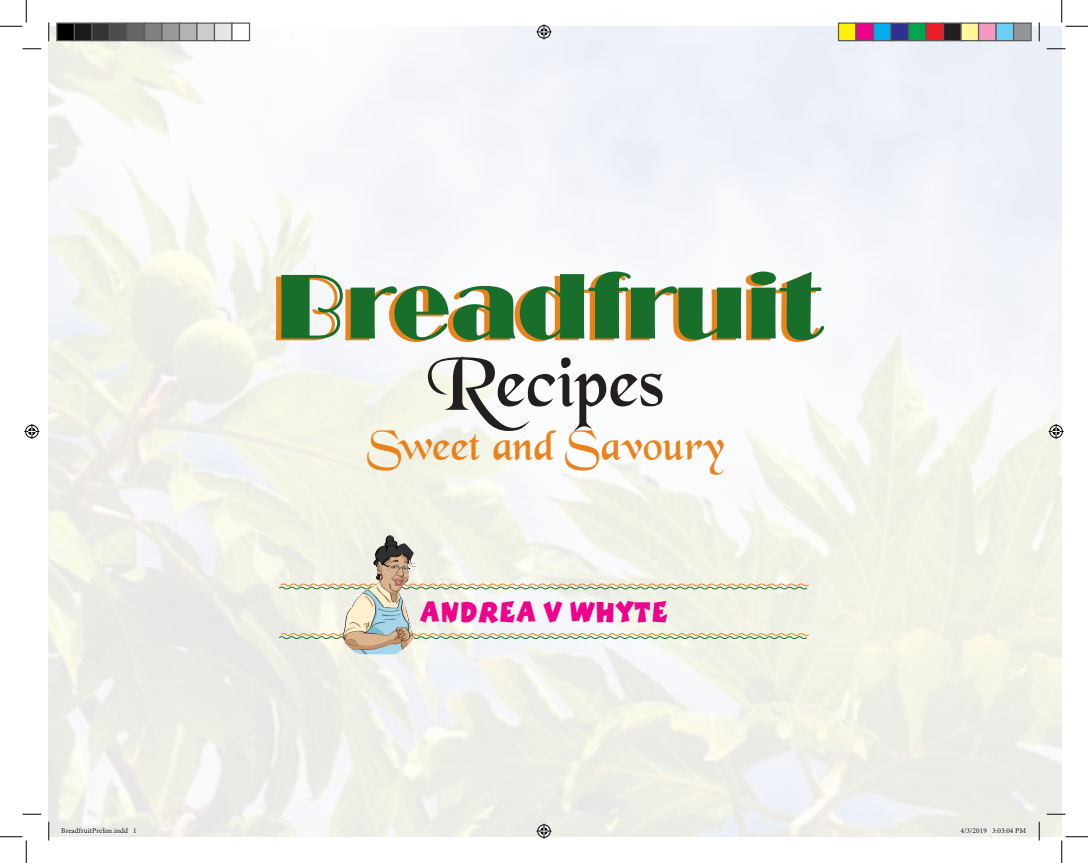
<style>
.page{position:relative;width:1088px;height:863px;background:#fff}
.page>*{position:absolute;margin:0;border:0;box-sizing:border-box;transform-origin:0 0}
.t1{font:90px "Broadway BT";color:#176f2b}
.t2{font:75px "Black Chancery";color:#231f20}
.t3{font:45px "Black Chancery";color:#ea821c}
.t4{font:30px "Boink Let Plain";color:#ed028c}
.t5{font:7.5px "Minion Pro";color:#000}
</style>
<div class="page">
<svg style="left:278px;top:582px;width:531px;height:8px"></svg>
<svg style="left:278px;top:632px;width:531px;height:7px"></svg>
<img style="left:342px;top:535px;width:74px;height:119px">
<svg style="left:22px;top:48px;width:19px;height:2px"></svg>
<svg style="left:1046px;top:48px;width:19px;height:2px"></svg>
<svg style="left:22px;top:813px;width:19px;height:2px"></svg>
<svg style="left:1046px;top:813px;width:19px;height:2px"></svg>
<svg style="left:48px;top:22px;width:2px;height:19px"></svg>
<svg style="left:48px;top:821px;width:2px;height:19px"></svg>
<svg style="left:1038px;top:22px;width:2px;height:19px"></svg>
<svg style="left:1038px;top:821px;width:2px;height:19px"></svg>
<svg style="left:0;top:0;width:27px;height:27px"></svg>
<svg style="left:0;top:836px;width:27px;height:26px"></svg>
<svg style="left:1061px;top:0;width:27px;height:27px"></svg>
<svg style="left:1061px;top:836px;width:27px;height:26px"></svg>
<svg style="left:536px;top:24px;width:15px;height:15px"></svg>
<svg style="left:536px;top:823px;width:15px;height:15px"></svg>
<svg style="left:24px;top:424px;width:15px;height:15px"></svg>
<svg style="left:1048px;top:424px;width:15px;height:15px"></svg>
<div style="left:57px;top:23px;width:17px;height:18px;background:#000"></div>
<div style="left:56px;top:22px;width:19px;height:19px;border:1px solid #595959"></div>
<div style="left:74px;top:23px;width:18px;height:18px;background:#1a1a1a"></div>
<div style="left:74px;top:22px;width:18px;height:19px;border:1px solid #595959"></div>
<div style="left:92px;top:23px;width:17px;height:18px;background:#333"></div>
<div style="left:91px;top:22px;width:19px;height:19px;border:1px solid #595959"></div>
<div style="left:109px;top:23px;width:18px;height:18px;background:#4d4d4d"></div>
<div style="left:109px;top:22px;width:19px;height:19px;border:1px solid #595959"></div>
<div style="left:127px;top:23px;width:17px;height:18px;background:#666"></div>
<div style="left:126px;top:22px;width:19px;height:19px;border:1px solid #595959"></div>
<div style="left:144px;top:23px;width:18px;height:18px;background:#808080"></div>
<div style="left:144px;top:22px;width:18px;height:19px;border:1px solid #595959"></div>
<div style="left:162px;top:23px;width:17px;height:18px;background:#999"></div>
<div style="left:161px;top:22px;width:19px;height:19px;border:1px solid #595959"></div>
<div style="left:179px;top:23px;width:18px;height:18px;background:#b3b3b3"></div>
<div style="left:179px;top:22px;width:19px;height:19px;border:1px solid #595959"></div>
<div style="left:197px;top:23px;width:17px;height:18px;background:#ccc"></div>
<div style="left:196px;top:22px;width:19px;height:19px;border:1px solid #595959"></div>
<div style="left:214px;top:23px;width:18px;height:18px;background:#e6e6e6"></div>
<div style="left:214px;top:22px;width:18px;height:19px;border:1px solid #595959"></div>
<div style="left:231px;top:22px;width:19px;height:19px;border:1px solid #595959"></div>
<div style="left:838px;top:23px;width:18px;height:18px;background:#fff101"></div>
<div style="left:838px;top:22px;width:18px;height:19px;border:1px solid #595959"></div>
<div style="left:856px;top:23px;width:17px;height:18px;background:#ed028c"></div>
<div style="left:855px;top:22px;width:19px;height:19px;border:1px solid #595959"></div>
<div style="left:873px;top:23px;width:18px;height:18px;background:#00aeef"></div>
<div style="left:872px;top:22px;width:19px;height:19px;border:1px solid #595959"></div>
<div style="left:891px;top:23px;width:17px;height:18px;background:#2e3092"></div>
<div style="left:890px;top:22px;width:19px;height:19px;border:1px solid #595959"></div>
<div style="left:908px;top:23px;width:18px;height:18px;background:#00a54f"></div>
<div style="left:908px;top:22px;width:18px;height:19px;border:1px solid #595959"></div>
<div style="left:926px;top:23px;width:17px;height:18px;background:#ee1d23"></div>
<div style="left:925px;top:22px;width:19px;height:19px;border:1px solid #595959"></div>
<div style="left:943px;top:23px;width:18px;height:18px;background:#231f20"></div>
<div style="left:942px;top:22px;width:19px;height:19px;border:1px solid #595959"></div>
<div style="left:961px;top:23px;width:17px;height:18px;background:#fff79a"></div>
<div style="left:960px;top:22px;width:19px;height:19px;border:1px solid #595959"></div>
<div style="left:978px;top:23px;width:18px;height:18px;background:#f499c2"></div>
<div style="left:978px;top:22px;width:18px;height:19px;border:1px solid #595959"></div>
<div style="left:996px;top:23px;width:17px;height:18px;background:#6bcff6"></div>
<div style="left:995px;top:22px;width:19px;height:19px;border:1px solid #595959"></div>
<div style="left:1013px;top:23px;width:18px;height:18px;background:#939598"></div>
<div style="left:1012px;top:22px;width:19px;height:19px;border:1px solid #595959"></div>
<svg style="left:61px;top:826px;width:76px;height:7px"></svg>
<svg style="left:960px;top:792px;width:66px;height:45px"></svg>
<p class="t1" style="left:276px;top:252px;width:548px">Breadfruit</p>
<p class="t2" style="left:427px;top:355px;width:238px">Recipes</p>
<p class="t3" style="left:367px;top:429px;width:358px">Sweet and Savoury</p>
<p class="t4" style="left:419px;top:592px;width:250px">ANDREA V WHYTE</p>
<p class="t5" style="left:61px;top:825px;width:77px">BreadfruitPrelim.indd 1</p>
<p class="t5" style="left:960px;top:825px;width:67px">4/3/2019 3:03:04 PM</p>
</div>
